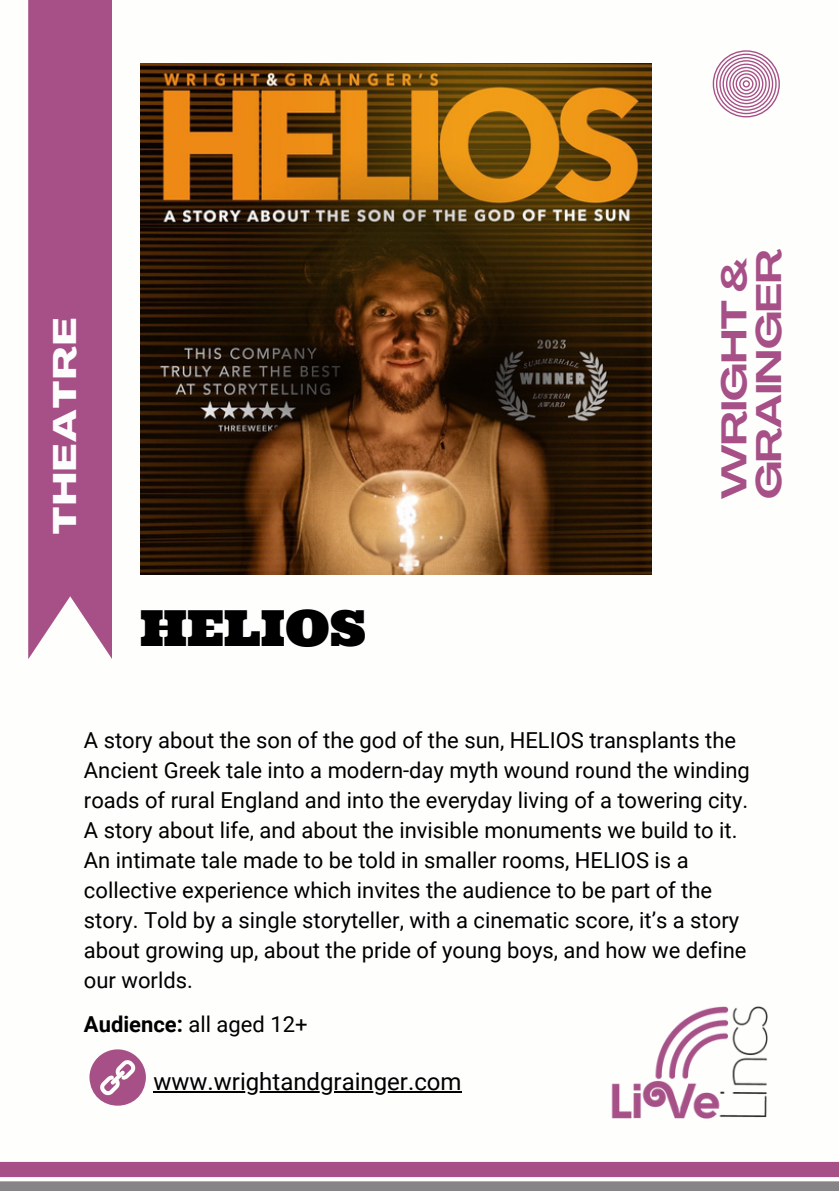
<style>
.page{position:relative;width:839px;height:1191px;background:#fff}
.page>*{position:absolute;margin:0;border:0;box-sizing:border-box;transform-origin:0 0}
.t1{font:49.8px "Ultra";color:#000001}
.t2{font:700 35px/34.4px "Agrandir Grand";color:#a65087}
.t3{font:800 32.2px "Agrandir Grand";letter-spacing:.05em;color:#fdfdfd}
.t4{font:24px "Roboto";color:#000001}
.t5{font:22px/30px "Roboto";color:#000}
.t6{font:22px "Roboto";color:#000001}
.s1{font-weight:700}
</style>
<div class="page">
<div style="left:28px;top:0;width:84px;height:659px;background:#a65087"></div>
<svg style="left:0;top:1161px;width:838px;height:30px;background:#aa7e9b"></svg>
<img style="left:140px;top:64px;width:512px;height:511px">
<svg style="left:89px;top:1049px;width:57px;height:57px"></svg>
<img style="left:611px;top:1006px;width:157px;height:113px">
<svg style="left:712px;top:50px;width:67px;height:67px"></svg>
<hr style="left:153px;top:1091px;width:309px;height:2px;background:#000001">
<h3 class="t3" style="left:52px;top:534px;width:217px;rotate:-90deg">THEATRE</h3>
<h1 class="t1" style="left:140px;top:596px;width:228px">HELIOS</h1>
<h2 class="t2" style="left:720px;top:499px;width:252px;rotate:-90deg">WRIGHT &amp;<br>GRAINGER</h2>
<p class="t5" style="left:84px;top:726px;width:667px">A story about the son of the god of the sun, HELIOS transplants the Ancient Greek tale into a modern-day myth wound round the winding roads of rural England and into the everyday living of a towering city.<br>A story about life, and about the invisible monuments we build to it.<br>An intimate tale made to be told in smaller rooms, HELIOS is a collective experience which invites the audience to be part of the story. Told by a single storyteller, with a cinematic score, it’s a story about growing up, about the pride of young boys, and how we define our worlds.</p>
<p class="t6" style="left:84px;top:1012px;width:225px"><span class="s1">Audience:</span> all aged 12+</p>
<p class="t4" style="left:153px;top:1067px;width:310px">www.wrightandgrainger.com</p>
</div>
